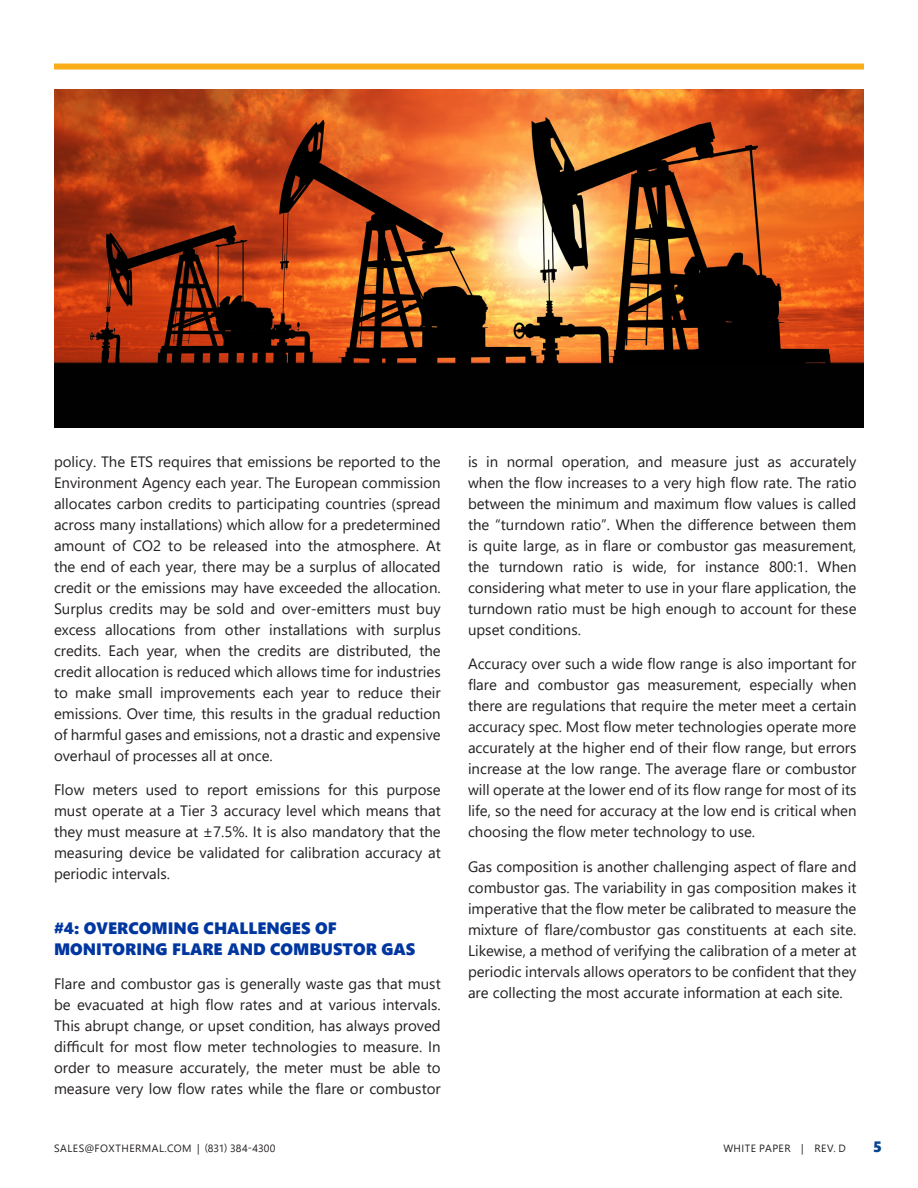
<style>
.page{position:relative;width:918px;height:1188px;background:#fff}
.page>*{position:absolute;margin:0;border:0;box-sizing:border-box;transform-origin:0 0}
._2021_Blue_Heading{font:16.5px/21px "Segoe UI Black";color:#0036a0}
.Body{font:15px/21px "Segoe UI";color:#231f20;text-align:justify}
.t1{font:15px "Segoe UI Black";color:#094491}
.t2{font:10.5px "Segoe UI";letter-spacing:.045em;color:#231f20}
</style>
<div class="page">
<div style="left:54px;top:64px;width:810px;height:6px;background:#faad19"></div>
<img style="left:54px;top:89px;width:810px;height:339px">
<p class="Body" style="left:54px;top:450px;width:388px">policy. The ETS requires that emissions be reported to the Environment Agency each year. The European commission allocates carbon credits to participating countries (spread across many installations) which allow for a predetermined amount of CO2 to be released into the atmosphere. At the end of each year, there may be a surplus of allocated credit or the emissions may have exceeded the allocation.<br>Surplus credits may be sold and over-emitters must buy excess allocations from other installations with surplus credits. Each year, when the credits are distributed, the credit allocation is reduced which allows time for industries to make small improvements each year to reduce their emissions. Over time, this results in the gradual reduction of harmful gases and emissions, not a drastic and expensive overhaul of processes all at once.</p>
<p class="Body" style="left:54px;top:778px;width:388px">Flow meters used to report emissions for this purpose must operate at a Tier 3 accuracy level which means that they must measure at ±7.5%. It is also mandatory that the measuring device be validated for calibration accuracy at periodic intervals.</p>
<p class="_2021_Blue_Heading" style="left:54px;top:917px;width:363px">#4: OVERCOMING CHALLENGES OF<br>MONITORING FLARE AND COMBUSTOR GAS</p>
<p class="Body" style="left:54px;top:972px;width:388px">Flare and combustor gas is generally waste gas that must be evacuated at high flow rates and at various intervals.<br>This abrupt change, or upset condition, has always proved difficult for most flow meter technologies to measure. In order to measure accurately, the meter must be able to measure very low flow rates while the flare or combustor</p>
<p class="Body" style="left:468px;top:450px;width:390px">is in normal operation, and measure just as accurately when the flow increases to a very high flow rate. The ratio between the minimum and maximum flow values is called the “turndown ratio”. When the difference between them is quite large, as in flare or combustor gas measurement, the turndown ratio is wide, for instance 800:1. When considering what meter to use in your flare application, the turndown ratio must be high enough to account for these upset conditions.</p>
<p class="Body" style="left:468px;top:652px;width:390px">Accuracy over such a wide flow range is also important for flare and combustor gas measurement, especially when there are regulations that require the meter meet a certain accuracy spec. Most flow meter technologies operate more accurately at the higher end of their flow range, but errors increase at the low range. The average flare or combustor will operate at the lower end of its flow range for most of its life, so the need for accuracy at the low end is critical when choosing the flow meter technology to use.</p>
<p class="Body" style="left:468px;top:855px;width:390px">Gas composition is another challenging aspect of flare and combustor gas. The variability in gas composition makes it imperative that the flow meter be calibrated to measure the mixture of flare/combustor gas constituents at each site.<br>Likewise, a method of verifying the calibration of a meter at periodic intervals allows operators to be confident that they are collecting the most accurate information at each site.</p>
<p class="t2" style="left:54px;top:1138px;width:223px">SALES@FOXTHERMAL.COM | (831) 384-4300</p>
<p class="t2" style="left:723px;top:1138px;width:124px">WHITE PAPER | REV. D</p>
<p class="t1" style="left:873px;top:1136px;width:10px">5</p>
</div>
